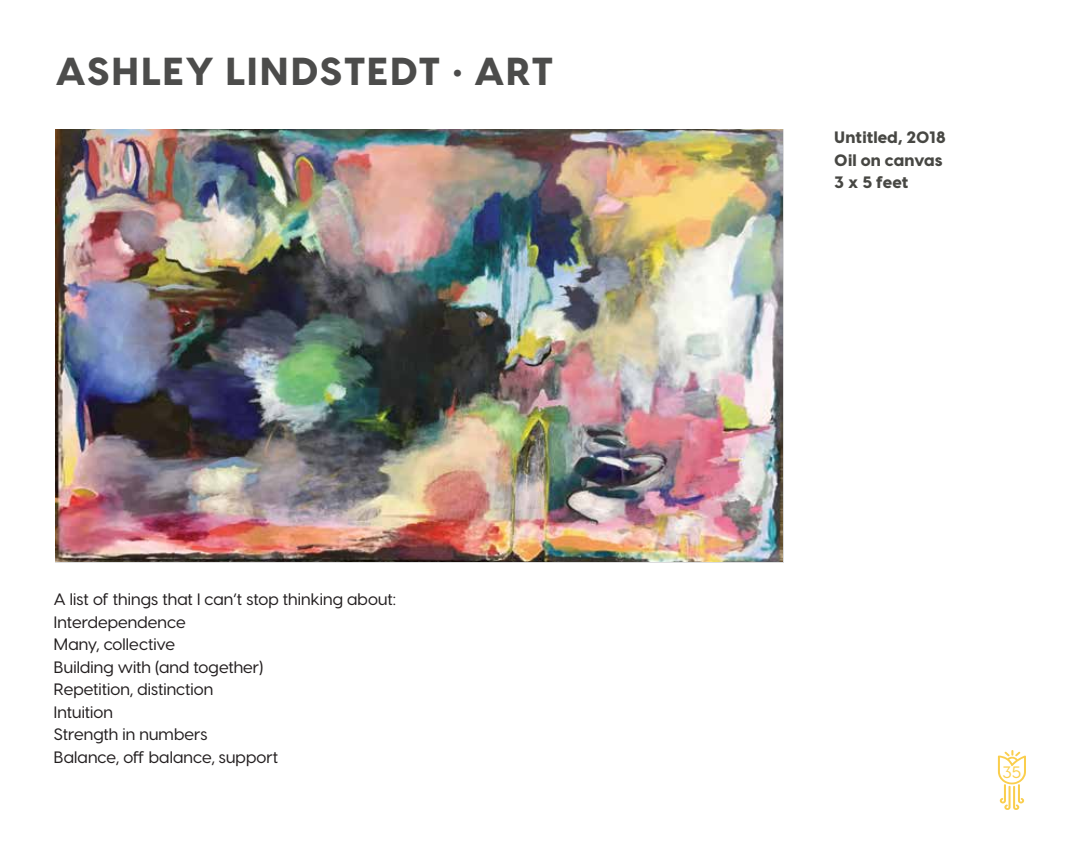
<style>
.page{position:relative;width:1080px;height:864px;background:#fff}
.page>*{position:absolute;margin:0;border:0;box-sizing:border-box;transform-origin:0 0}
.t1{font:800 39px "Visby CF";letter-spacing:.02em;color:#4c4c4b}
.t2{font:500 16.5px/22.5px "Visby CF";letter-spacing:.005em;color:#231f20}
.t3{font:800 16.5px/22.5px "Visby CF";letter-spacing:.005em;color:#474743}
.t4{font:500 16.5px "Visby CF";color:#fbcf4c}
</style>
<div class="page">
<svg style="left:998px;top:750px;width:28px;height:60px"></svg>
<img style="left:55px;top:130px;width:728px;height:431px">
<h1 class="t1" style="left:56px;top:46px;width:500px">ASHLEY LINDSTEDT • ART</h1>
<p class="t2" style="left:54px;top:588px;width:344px">A list of things that I can’t stop thinking about:<br>Interdependence<br>Many, collective<br>Building with (and together)<br>Repetition, distinction<br>Intuition<br>Strength in numbers<br>Balance, off balance, support</p>
<p class="t3" style="left:834px;top:126px;width:113px">Untitled, 2018<br>Oil on canvas<br>3 x 5 feet</p>
<p class="t4" style="left:1003px;top:762px;width:20px">35</p>
</div>
